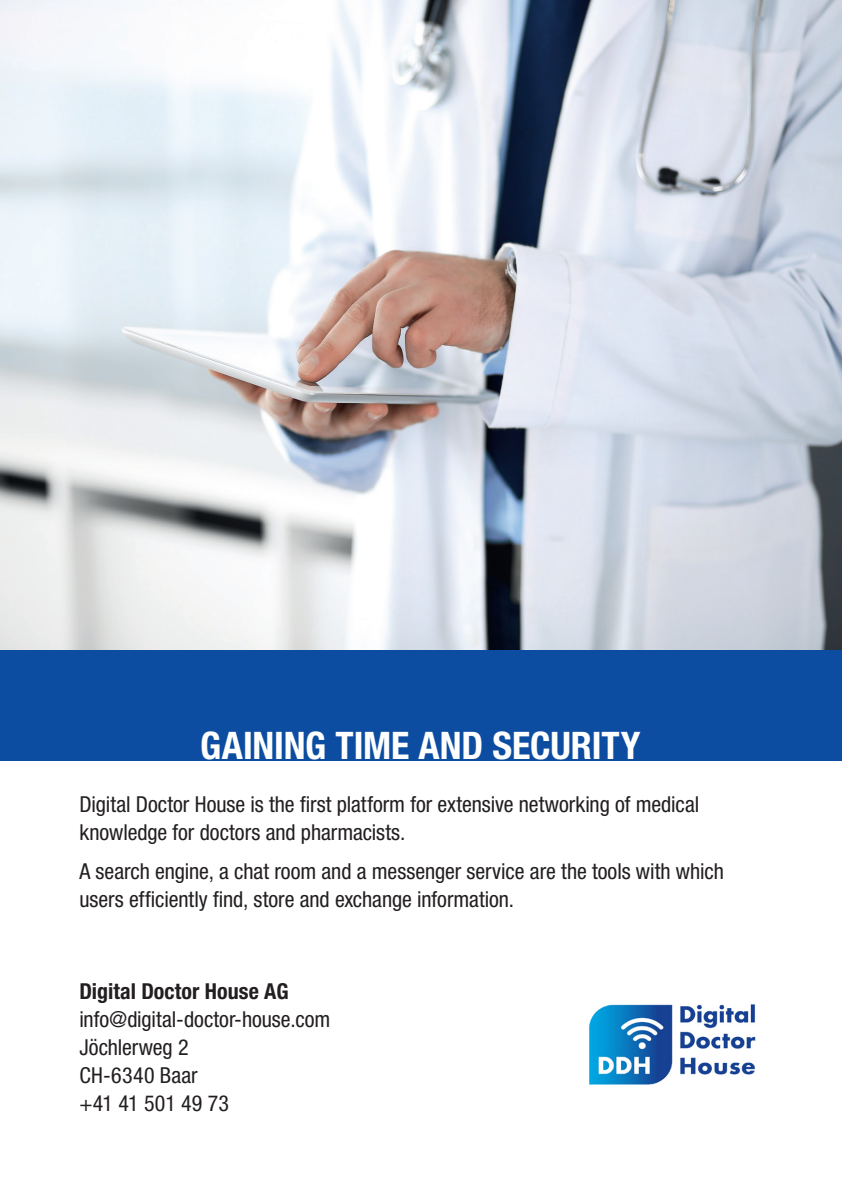
<style>
.page{position:relative;width:842px;height:1191px;background:#fff}
.page>*{position:absolute;margin:0;border:0;box-sizing:border-box;transform-origin:0 0}
.t1{font:700 condensed 38px "Helvetica Neue LT Std";letter-spacing:-.005em;color:#fff}
.t2{font:condensed 22px/28px "Helvetica Neue LT Std";color:#231f20}
.t3{font:700 condensed 22px "Helvetica Neue LT Std";color:#231f20}
</style>
<div class="page">
<img style="left:0;top:0;width:842px;height:650px">
<div style="left:0;top:650px;width:842px;height:110px;background:#0d4da1"></div>
<img style="left:589px;top:1004px;width:167px;height:81px">
<p class="t1" style="left:200px;top:723px;width:442px">GAINING TIME AND SECURITY</p>
<p class="t2" style="left:79px;top:790px;width:621px">Digital Doctor House is the first platform for extensive networking of medical knowledge for doctors and pharmacists.</p>
<p class="t2" style="left:79px;top:857px;width:646px">A search engine, a chat room and a messenger service are the tools with which users efficiently find, store and exchange information.</p>
<p class="t3" style="left:79px;top:977px;width:211px">Digital Doctor House AG</p>
<p class="t2" style="left:79px;top:1004px;width:252px">info@digital-doctor-house.com</p>
<p class="t2" style="left:79px;top:1032px;width:111px">Jöchlerweg 2</p>
<p class="t2" style="left:79px;top:1060px;width:120px">CH-6340 Baar</p>
<p class="t2" style="left:79px;top:1088px;width:151px">+41 41 501 49 73</p>
</div>
